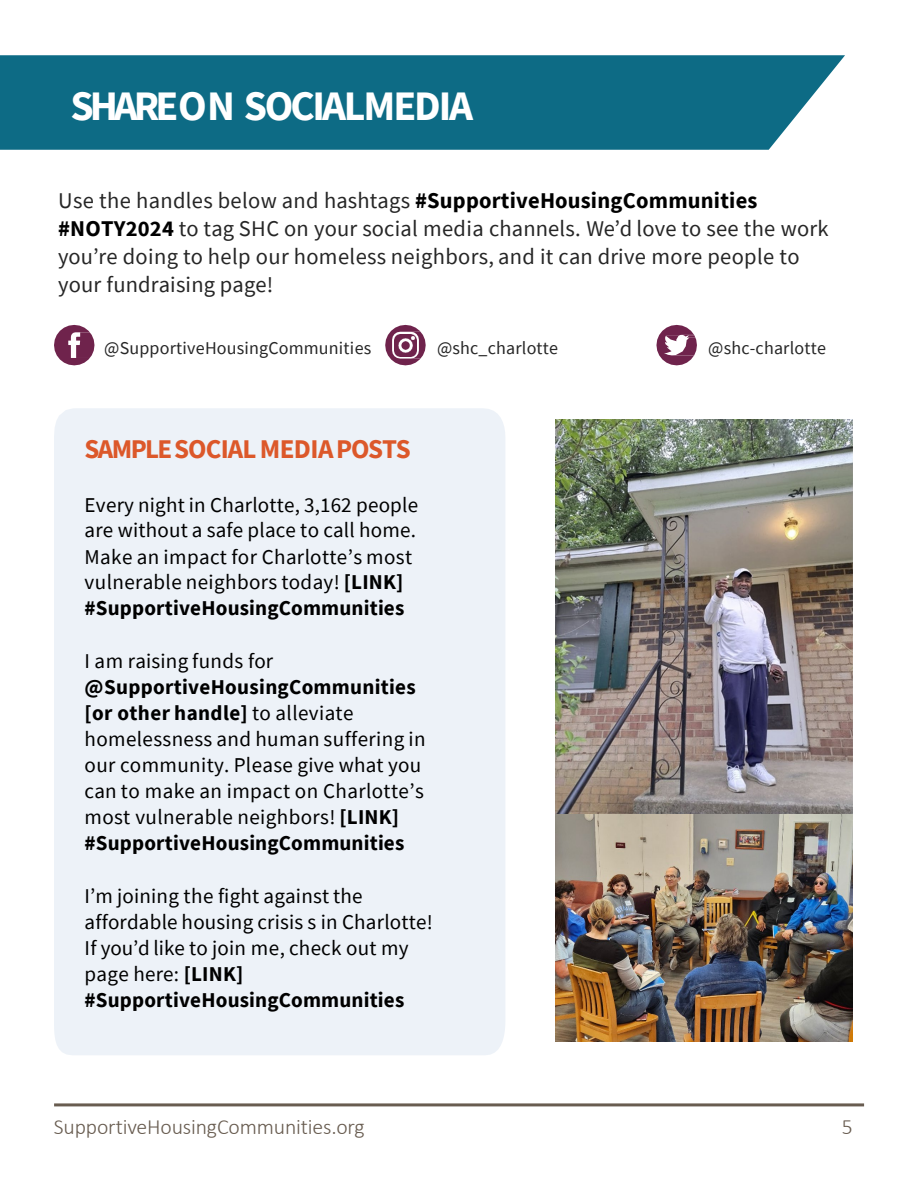
<style>
.page{position:relative;width:918px;height:1188px;background:#fff}
.page>*{position:absolute;margin:0;border:0;box-sizing:border-box;transform-origin:0 0}
.t1{font:700 42px "Source Sans Pro";letter-spacing:-.06em;color:#fff}
.t2{font:700 27px "Source Sans Pro";letter-spacing:-.035em;color:#dc582a}
.t3{font:22.5px/27.8px "Source Sans Pro";letter-spacing:.01em;color:#262626}
.t4{font:300 21.75px "Calibri";letter-spacing:-.005em;color:#685c50}
.t5{font:21px/26px "Source Sans Pro";letter-spacing:.01em;color:#000}
.t6{font:18px "Source Sans Pro";letter-spacing:.01em;color:#262626}
.s1{font-weight:700;color:#000}
.s2{font-weight:700}
</style>
<div class="page">
<div style="left:0;top:55px;width:845px;height:95px;background:#0d6b85"></div>
<hr style="left:54px;top:1103px;width:810px;height:3px;background:#685c50">
<svg style="left:54px;top:325px;width:40px;height:40px"></svg>
<svg style="left:656px;top:325px;width:41px;height:40px"></svg>
<svg style="left:385px;top:325px;width:41px;height:40px"></svg>
<div style="left:54px;top:408px;width:451px;height:647px;background:#edf2f8"></div>
<img style="left:556px;top:420px;width:297px;height:621px">
<h2 class="t1" style="left:70px;top:78px;width:404px">SHARE ON SOCIALMEDIA</h2>
<p class="t3" style="left:58px;top:187px;width:772px">Use the handles below and hashtags <span class="s1">#SupportiveHousingCommunities #NOTY2024</span> to tag SHC on your social media channels. We’d love to see the work you’re doing to help our homeless neighbors, and it can drive more people to your fundraising page!</p>
<p class="t6" style="left:104px;top:337px;width:269px">@SupportiveHousingCommunities</p>
<p class="t6" style="left:437px;top:337px;width:123px">@shc_charlotte</p>
<p class="t6" style="left:708px;top:337px;width:119px">@shc-charlotte</p>
<p class="t2" style="left:85px;top:431px;width:328px">SAMPLE SOCIAL MEDIAPOSTS</p>
<p class="t5" style="left:85px;top:491px;width:335px">Every night in Charlotte, 3,162 people are without a safe place to call home.<br>Make an impact for Charlotte’s most vulnerable neighbors today! <span class="s2">[LINK] #SupportiveHousingCommunities</span></p>
<p class="t5" style="left:85px;top:648px;width:342px">I am raising funds for <span class="s2">@SupportiveHousingCommunities [or other handle]</span> to alleviate homelessness and human suffering in our community. Please give what you can to make an impact on Charlotte’s most vulnerable neighbors! <span class="s2">[LINK] #SupportiveHousingCommunities</span></p>
<p class="t5" style="left:85px;top:883px;width:350px">I’m joining the fight against the affordable housing crisis s in Charlotte!<br>If you’d like to join me, check out my page here: <span class="s2">[LINK] #SupportiveHousingCommunities</span></p>
<p class="t4" style="left:54px;top:1113px;width:312px">SupportiveHousingCommunities.org</p>
<p class="t4" style="left:842px;top:1113px;width:13px">5</p>
</div>
